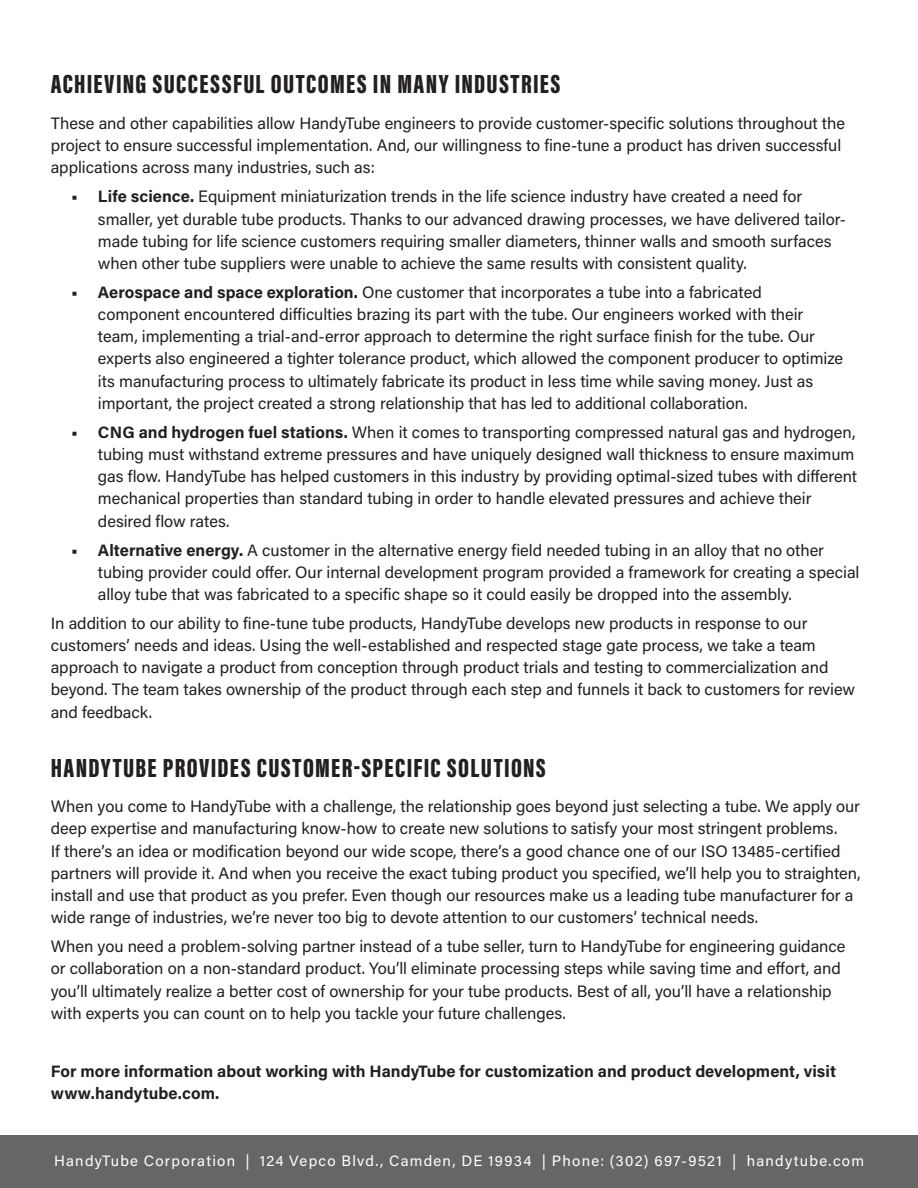
<style>
.page{position:relative;width:918px;height:1188px;background:#fff}
.page>*{position:absolute;margin:0;border:0;box-sizing:border-box;transform-origin:0 0}
.t1{font:900 27px "Acumin Pro Extra Cond";letter-spacing:.05em;color:#231f20}
.t2{font:16.5px/22.2px "Acumin Pro";letter-spacing:-.005em;color:#231f20}
.t3{font:700 16.5px/22.2px "Acumin Pro";color:#231f20}
.t4{font:15px "Acumin Pro";letter-spacing:.085em;color:#fff}
.s1{font-weight:700}
</style>
<div class="page">
<div style="left:0;top:1135px;width:918px;height:53px;background:#666"></div>
<h1 class="t1" style="left:51px;top:68px;width:511px">ACHIEVING SUCCESSFUL OUTCOMES IN MANY INDUSTRIES</h1>
<p class="t2" style="left:51px;top:112px;width:796px">These and other capabilities allow HandyTube engineers to provide customer-specific solutions throughout the project to ensure successful implementation. And, our willingness to fine-tune a product has driven successful applications across many industries, such as:</p>
<p class="t2" style="left:98px;top:185px;width:749px;text-indent:-27px"><span class="s1">• Life science.</span> Equipment miniaturization trends in the life science industry have created a need for smaller, yet durable tube products. Thanks to our advanced drawing processes, we have delivered tailor&shy;made tubing for life science customers requiring smaller diameters, thinner walls and smooth surfaces when other tube suppliers were unable to achieve the same results with consistent quality.</p>
<p class="t2" style="left:98px;top:280px;width:747px;text-indent:-27px"><span class="s1">• Aerospace and space exploration.</span> One customer that incorporates a tube into a fabricated component encountered difficulties brazing its part with the tube. Our engineers worked with their team, implementing a trial-and-error approach to determine the right surface finish for the tube. Our experts also engineered a tighter tolerance product, which allowed the component producer to optimize its manufacturing process to ultimately fabricate its product in less time while saving money. Just as important, the project created a strong relationship that has led to additional collaboration.</p>
<p class="t2" style="left:98px;top:420px;width:761px;text-indent:-27px"><span class="s1">• CNG and hydrogen fuel stations.</span> When it comes to transporting compressed natural gas and hydrogen, tubing must withstand extreme pressures and have uniquely designed wall thickness to ensure maximum gas flow. HandyTube has helped customers in this industry by providing optimal-sized tubes with different mechanical properties than standard tubing in order to handle elevated pressures and achieve their desired flow rates.</p>
<p class="t2" style="left:98px;top:538px;width:763px;text-indent:-27px"><span class="s1">• Alternative energy.</span> A customer in the alternative energy field needed tubing in an alloy that no other tubing provider could offer. Our internal development program provided a framework for creating a special alloy tube that was fabricated to a specific shape so it could easily be dropped into the assembly.</p>
<p class="t2" style="left:51px;top:611px;width:806px">In addition to our ability to fine-tune tube products, HandyTube develops new products in response to our customers’ needs and ideas. Using the well-established and respected stage gate process, we take a team approach to navigate a product from conception through product trials and testing to commercialization and beyond. The team takes ownership of the product through each step and funnels it back to customers for review and feedback.</p>
<h1 class="t1" style="left:51px;top:751px;width:497px">HANDYTUBE PROVIDES CUSTOMER-SPECIFIC SOLUTIONS</h1>
<p class="t2" style="left:51px;top:795px;width:811px">When you come to HandyTube with a challenge, the relationship goes beyond just selecting a tube. We apply our deep expertise and manufacturing know-how to create new solutions to satisfy your most stringent problems.<br>If there’s an idea or modification beyond our wide scope, there’s a good chance one of our ISO 13485-certified partners will provide it. And when you receive the exact tubing product you specified, we’ll help you to straighten, install and use that product as you prefer. Even though our resources make us a leading tube manufacturer for a wide range of industries, we’re never too big to devote attention to our customers’ technical needs.</p>
<p class="t2" style="left:51px;top:935px;width:796px">When you need a problem-solving partner instead of a tube seller, turn to HandyTube for engineering guidance or collaboration on a non-standard product. You’ll eliminate processing steps while saving time and effort, and you’ll ultimately realize a better cost of ownership for your tube products. Best of all, you’ll have a relationship with experts you can count on to help you tackle your future challenges.</p>
<p class="t3" style="left:51px;top:1059px;width:787px">For more information about working with HandyTube for customization and product development, visit www.handytube.com.</p>
<p class="t4" style="left:54px;top:1151px;width:812px">HandyTube Corporation | 124 Vepco Blvd., Camden, DE 19934 | Phone: (302) 697-9521 | handytube.com</p>
</div>
